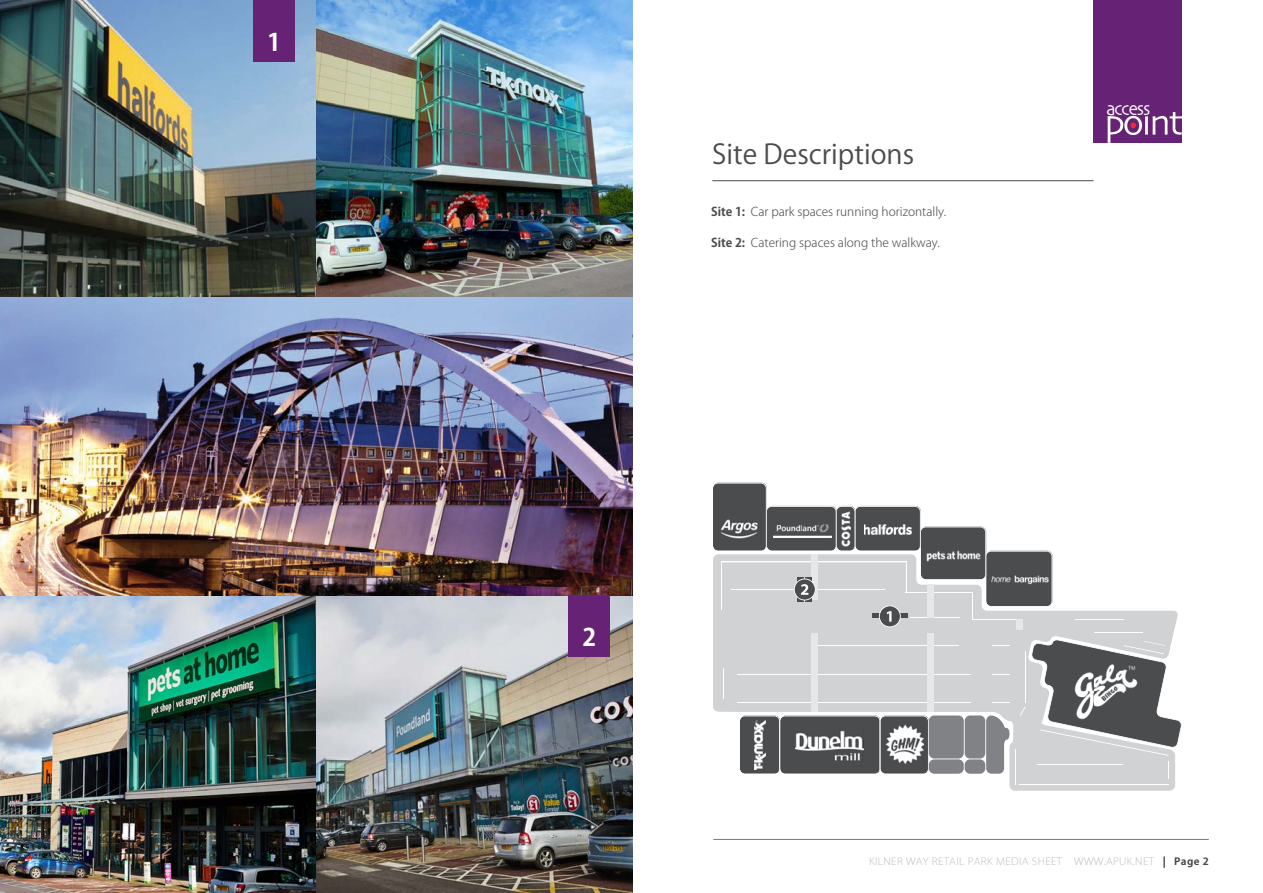
<style>
.page{position:relative;width:1263px;height:893px;background:#fff}
.page>*{position:absolute;margin:0;border:0;box-sizing:border-box;transform-origin:0 0}
.t1{font:27px "Koz Go Pr 6 N";color:#4b4c4d}
.t2{font:700 24px "Koz Go Pr 6 N";color:#fff}
.t3{font:19.65px "Skia";letter-spacing:-.06em;color:#fff;scale:.91 1}
.t4{font:300 12px "Koz Go Pr 6 N";color:#4b4c4d}
.HEADING{font:200 9.9px "Koz Go Pr 6 N";letter-spacing:.04em;color:#a0a2a5;scale:1.06 1}
.s1{font-weight:700}
.s2{font-weight:700;color:#231f20}
.s3{font-weight:700;color:#464748}
</style>
<div class="page">
<hr style="left:712px;top:180px;width:381px;height:1px;background:#4b4c4d">
<img style="left:0;top:1px;width:316px;height:892px">
<div style="left:1093px;top:0;width:89px;height:143px;background:#662274"></div>
<svg style="left:1107px;top:112px;width:74px;height:31px"></svg>
<hr style="left:713px;top:839px;width:496px;height:1px;background:#76787b">
<img style="left:316px;top:1px;width:316px;height:296px">
<img style="left:316px;top:596px;width:316px;height:297px">
<img style="left:0;top:297px;width:632px;height:299px">
<div style="left:253px;top:1px;width:42px;height:61px;background:#662274"></div>
<div style="left:568px;top:596px;width:42px;height:61px;background:#662274"></div>
<svg style="left:713px;top:554px;width:465px;height:237px;fill:#d1d2d4"></svg>
<hr style="left:723px;top:668px;width:1px;height:30px;background:#fff">
<hr style="left:737px;top:702px;width:234px;height:1px;background:#fff">
<hr style="left:737px;top:674px;width:234px;height:1px;background:#fff">
<hr style="left:811px;top:645px;width:148px;height:1px;background:#fff">
<hr style="left:1076px;top:619px;width:48px;height:1px;background:#fff">
<hr style="left:1094px;top:632px;width:49px;height:1px;background:#fff">
<hr style="left:1015px;top:749px;width:1px;height:35px;background:#fff">
<hr style="left:1019px;top:784px;width:150px;height:1px;background:#fff">
<svg style="left:992px;top:702px;width:18px;height:1px"></svg>
<svg style="left:992px;top:674px;width:18px;height:1px"></svg>
<svg style="left:992px;top:645px;width:18px;height:1px"></svg>
<hr style="left:1025px;top:651px;width:1px;height:52px;background:#fff">
<svg style="left:1020px;top:707px;width:5px;height:9px"></svg>
<div style="left:811px;top:633px;width:7px;height:79px;background:#e6e7e9"></div>
<div style="left:927px;top:633px;width:6px;height:79px;background:#e6e7e9"></div>
<div style="left:1017px;top:619px;width:6px;height:10px;background:#e6e7e9"></div>
<svg style="left:739px;top:715px;width:190px;height:60px;background:#5f6061"></svg>
<div style="left:929px;top:715px;width:35px;height:43px;background:#808285;border-radius:5px"></div>
<div style="left:929px;top:759px;width:35px;height:15px;background:#808285;border-radius:5px"></div>
<div style="left:965px;top:715px;width:20px;height:43px;background:#808285;border-radius:5px"></div>
<div style="left:965px;top:759px;width:20px;height:15px;background:#808285;border-radius:5px"></div>
<svg style="left:986px;top:715px;width:23px;height:59px"></svg>
<svg style="left:1031px;top:639px;width:151px;height:140px"></svg>
<img style="left:755px;top:720px;width:11px;height:50px">
<img style="left:795px;top:728px;width:68px;height:33px">
<img style="left:885px;top:725px;width:39px;height:38px">
<img style="left:1073px;top:663px;width:65px;height:57px">
<svg style="left:713px;top:483px;width:339px;height:144px"></svg>
<p class="t2" style="left:267px;top:28px;width:15px">1</p>
<p class="t1" style="left:712px;top:139px;width:203px">Site Descriptions</p>
<p class="t4" style="left:711px;top:205px;width:237px"><span class="s1">Site 1:</span> Car park spaces running horizontally.</p>
<p class="t4" style="left:711px;top:236px;width:230px"><span class="s1">Site 2:</span> Catering spaces along the walkway.</p>
<p class="t3" style="left:1106px;top:96px;width:50px">access</p>
<p class="t2" style="left:582px;top:623px;width:15px">2</p>
<p class="HEADING" style="left:869px;top:856px;width:322px">KILNER WAY RETAIL PARK MEDIA SHEET WWW.APUK.NET <span class="s2">|</span> <span class="s3">Page 2</span></p>
</div>
